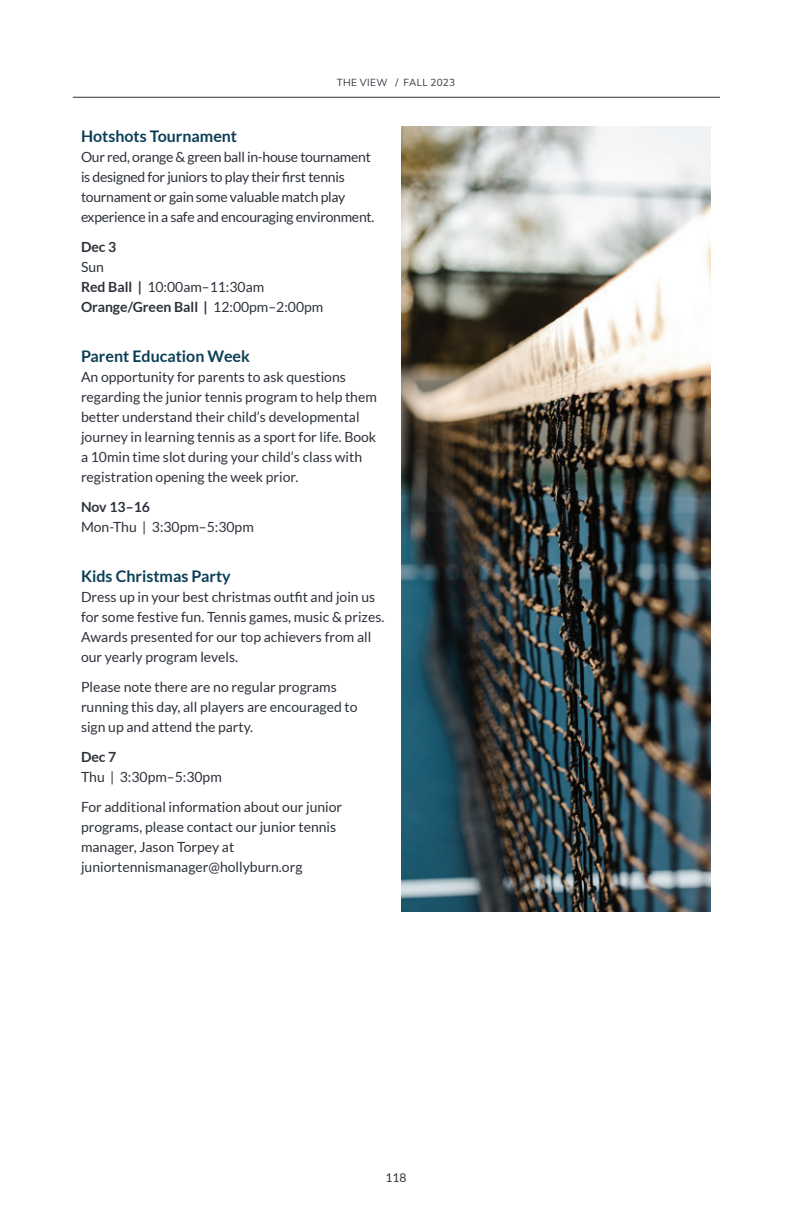
<style>
.page{position:relative;width:792px;height:1224px;background:#fff}
.page>*{position:absolute;margin:0;border:0;box-sizing:border-box;transform-origin:0 0}
.t1{font:700 16px "Lato";color:#0b3f56}
.t2{font:14px/20px "Lato";color:#2d323b}
.t3{font:14px/20px "Lato";letter-spacing:-.02em;color:#2d323b}
.t4{font:700 14px "Lato";color:#2d323b}
.t5{font:12px "Lato";color:#2d323b}
.t6{font:10px "Muli";letter-spacing:.04em;color:#2d323b}
.s1{font-weight:700}
</style>
<div class="page">
<hr style="left:73px;top:97px;width:647px;height:1px;background:#2d323b">
<img style="left:402px;top:126px;width:309px;height:786px">
<p class="t6" style="left:337px;top:75px;width:120px">THE VIEW / FALL 2023</p>
<p class="t1" style="left:81px;top:127px;width:158px">Hotshots Tournament</p>
<p class="t3" style="left:81px;top:147px;width:295px">Our red, orange &amp; green ball in-house tournament is designed for juniors to play their first tennis tournament or gain some valuable match play experience in a safe and encouraging environment.</p>
<p class="t4" style="left:81px;top:239px;width:37px">Dec 3</p>
<p class="t2" style="left:81px;top:257px;width:244px">Sun<br><span class="s1">Red Ball |</span> 10:00am–11:30am<br><span class="s1">Orange/Green Ball |</span> 12:00pm–2:00pm</p>
<p class="t1" style="left:81px;top:347px;width:170px">Parent Education Week</p>
<p class="t2" style="left:81px;top:367px;width:297px">An opportunity for parents to ask questions regarding the junior tennis program to help them better understand their child’s developmental journey in learning tennis as a sport for life. Book a 10min time slot during your child’s class with registration opening the week prior.</p>
<p class="t4" style="left:81px;top:499px;width:70px">Nov 13–16</p>
<p class="t2" style="left:81px;top:517px;width:174px">Mon-Thu | 3:30pm–5:30pm</p>
<p class="t1" style="left:81px;top:567px;width:151px">Kids Christmas Party</p>
<p class="t2" style="left:81px;top:587px;width:305px">Dress up in your best christmas outfit and join us for some festive fun. Tennis games, music &amp; prizes.<br>Awards presented for our top achievers from all our yearly program levels.</p>
<p class="t2" style="left:81px;top:677px;width:278px">Please note there are no regular programs running this day, all players are encouraged to sign up and attend the party.</p>
<p class="t4" style="left:81px;top:749px;width:37px">Dec 7</p>
<p class="t2" style="left:81px;top:762px;width:263px;line-height:30px">Thu | 3:30pm–5:30pm<br>For additional information about our junior</p>
<p class="t2" style="left:81px;top:817px;width:257px">programs, please contact our junior tennis manager, Jason Torpey at juniortennismanager@hollyburn.org</p>
<p class="t5" style="left:386px;top:1171px;width:22px">118</p>
</div>
